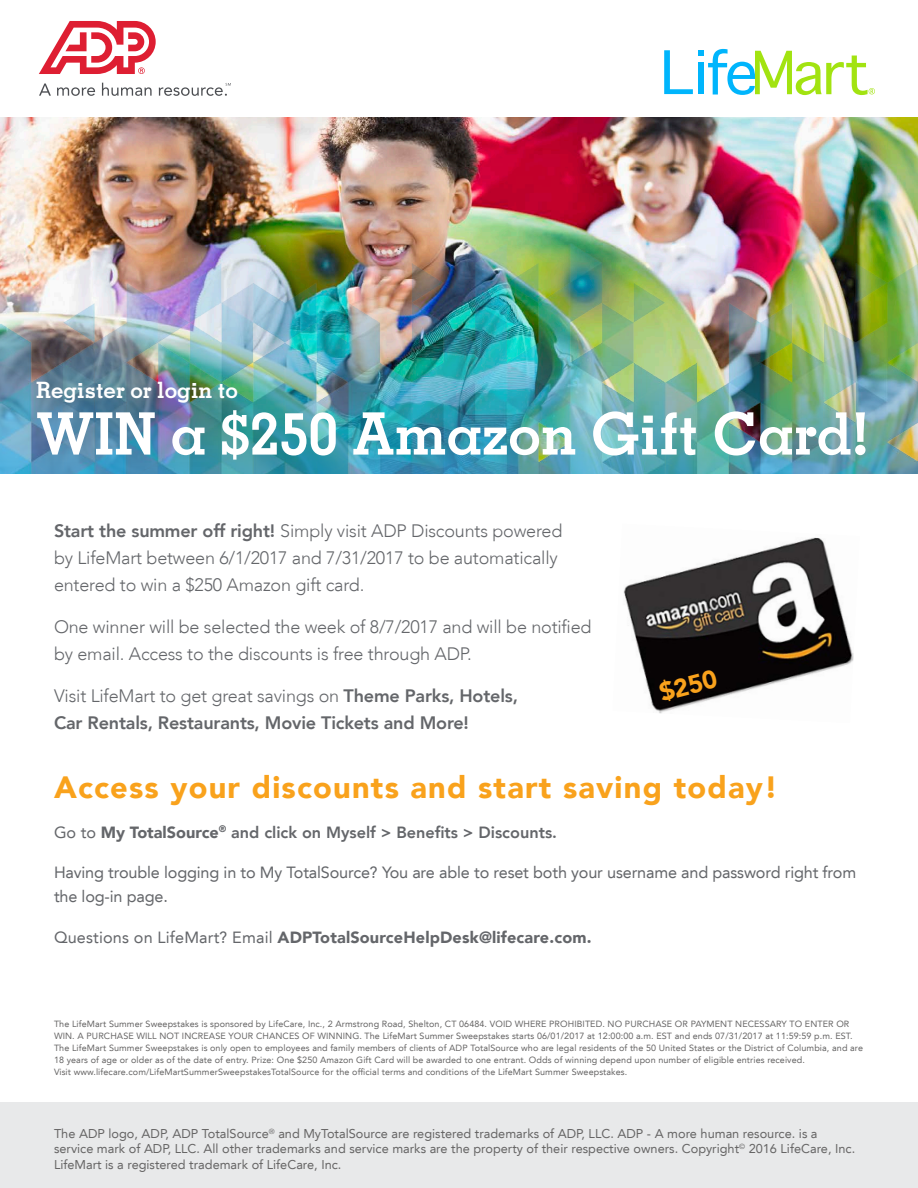
<style>
.page{position:relative;width:918px;height:1188px;background:#fff}
.page>*{position:absolute;margin:0;border:0;box-sizing:border-box;transform-origin:0 0}
.t1{font:700 58.5px "Memphis LT Std";color:#fff}
.t2{font:900 30.75px "Avenir LT";letter-spacing:.04em;color:#f9a21c}
.t3{font:900 25.2px "Avenir LT";color:#f9a21c}
.t4{font:700 22.5px "Memphis LT Std";color:#fff}
.t5{font:300 18px/27px "Avenir LT";letter-spacing:-.01em;color:#64666a}
.t6{font:800 18px/27px "Avenir LT";letter-spacing:-.01em;color:#64666a}
.t7{font:16.2px/24px "Avenir LT";letter-spacing:-.01em;color:#64666a}
.t8{font:900 16.2px "Avenir LT";letter-spacing:.01em;color:#64666a}
.t9{font:800 16.2px "Avenir LT";color:#64666a}
.t10{font:12.75px/15.3px "Avenir LT";color:#666565}
.t11{font:9px/12px "Avenir LT";letter-spacing:.01em;color:#666565}
.s1{font-weight:800}
.s2{font-weight:300}
.s3{font-weight:400}
.s4{font-weight:900}
</style>
<div class="page">
<svg style="left:664px;top:49px;width:211px;height:46px"></svg>
<div style="left:0;top:1102px;width:918px;height:86px;background:#e8e9ea"></div>
<svg style="left:39px;top:21px;width:117px;height:53px"></svg>
<svg style="left:39px;top:83px;width:12px;height:13px"></svg>
<svg style="left:57px;top:87px;width:38px;height:9px"></svg>
<svg style="left:102px;top:83px;width:50px;height:13px"></svg>
<svg style="left:159px;top:83px;width:72px;height:13px"></svg>
<img style="left:623px;top:537px;width:231px;height:177px">
<img style="left:0;top:117px;width:918px;height:70px">
<img style="left:0;top:187px;width:918px;height:286px">
<p class="t4" style="left:36px;top:375px;width:203px">Register or login to</p>
<p class="t1" style="left:36px;top:397px;width:836px">WIN a $250 Amazon Gift Card!</p>
<p class="t5" style="left:54px;top:518px;width:510px"><span class="s1">Start the summer off right!</span> Simply visit ADP Discounts powered by LifeMart between 6/1/2017 and 7/31/2017 to be automatically entered to win a $250 Amazon gift card.</p>
<p class="t5" style="left:54px;top:614px;width:539px">One winner will be selected the week of 8/7/2017 and will be notified by email. Access to the discounts is free through ADP.</p>
<p class="t6" style="left:54px;top:683px;width:466px"><span class="s2">Visit LifeMart to get great savings on</span> Theme Parks, Hotels,<br>Car Rentals, Restaurants, Movie Tickets and More!</p>
<p class="t3" style="left:656px;top:678px;width:60px;rotate:-14deg">$250</p>
<p class="t2" style="left:54px;top:769px;width:725px">Access your discounts and start saving today!</p>
<p class="t9" style="left:54px;top:823px;width:505px"><span class="s3">Go to</span> <span class="s4">My TotalSource</span><sup>®</sup> and click on Myself &gt; Benefits &gt; Discounts.</p>
<p class="t7" style="left:54px;top:861px;width:804px">Having trouble logging in to My TotalSource? You are able to reset both your username and password right from the log-in page.</p>
<p class="t8" style="left:54px;top:927px;width:539px"><span class="s3">Questions on LifeMart? Email</span> ADPTotalSourceHelpDesk@lifecare.com.</p>
<p class="t11" style="left:54px;top:1018px;width:811px">The LifeMart Summer Sweepstakes is sponsored by LifeCare, Inc., 2 Armstrong Road, Shelton, CT 06484. VOID WHERE PROHIBITED. NO PURCHASE OR PAYMENT NECESSARY TO ENTER OR WIN. A PURCHASE WILL NOT INCREASE YOUR CHANCES OF WINNING. The LifeMart Summer Sweepstakes starts 06/01/2017 at 12:00:00 a.m. EST and ends 07/31/2017 at 11:59:59 p.m. EST.<br>The LifeMart Summer Sweepstakes is only open to employees and family members of clients of ADP TotalSource who are legal residents of the 50 United States or the District of Columbia, and are 18 years of age or older as of the date of entry. Prize: One $250 Amazon Gift Card will be awarded to one entrant. Odds of winning depend upon number of eligible entries received.<br>Visit www.lifecare.com/LifeMartSummerSweepstakesTotalSource for the official terms and conditions of the LifeMart Summer Sweepstakes.</p>
<p class="t10" style="left:54px;top:1126px;width:765px">The ADP logo, ADP, ADP TotalSource<sup>®</sup> and MyTotalSource are registered trademarks of ADP, LLC. ADP - A more human resource. is a</p>
<p class="t10" style="left:54px;top:1141px;width:803px">service mark of ADP, LLC. All other trademarks and service marks are the property of their respective owners. Copyright<sup>©</sup> 2016 LifeCare, Inc.<br>LifeMart is a registered trademark of LifeCare, Inc.</p>
</div>
